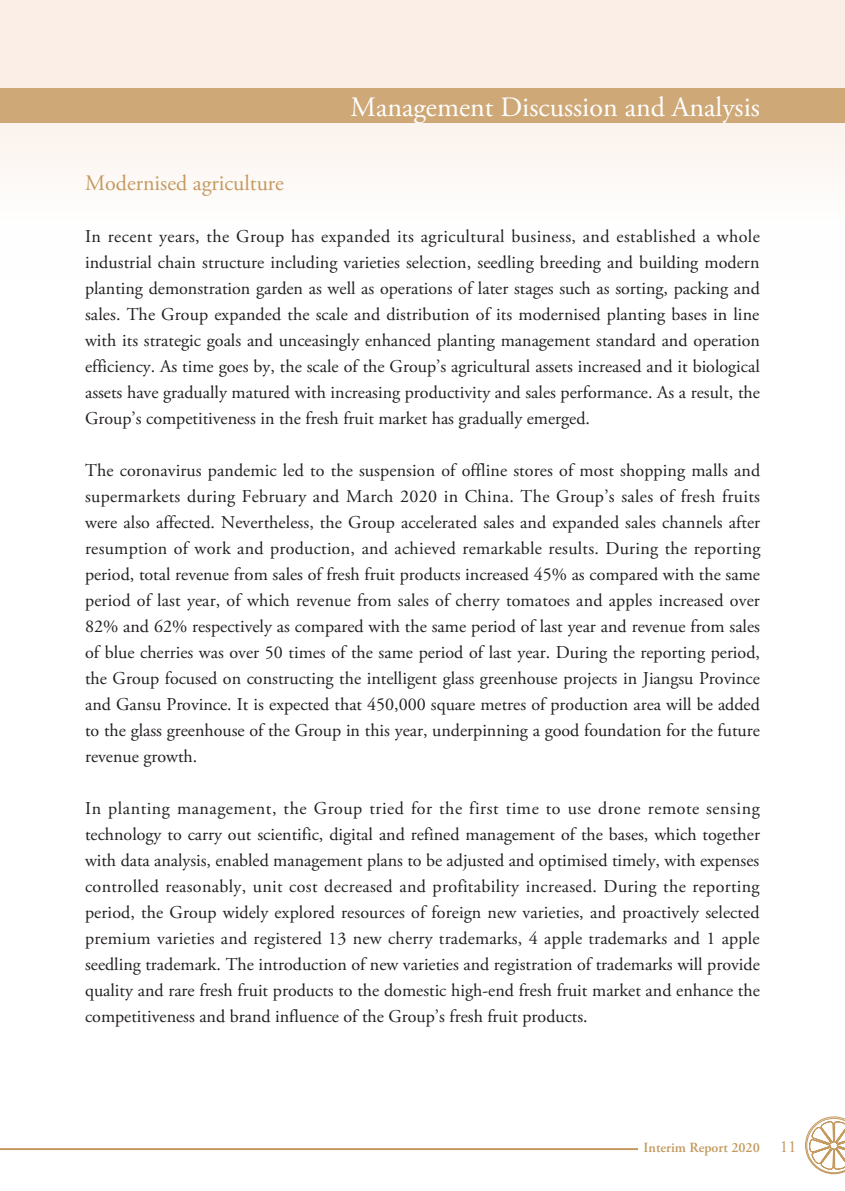
<style>
.page{position:relative;width:845px;height:1191px;background:#fff}
.page>*{position:absolute;margin:0;border:0;box-sizing:border-box;transform-origin:0 0}
.t1{font:28px "Adobe Garamond Pro";color:#fff}
.t2{font:22px "Adobe Garamond Pro";color:#c49a60}
.t3{font:18px/26px "Adobe Garamond Pro";color:#231f20;text-align:justify}
.t4{font:600 14px "Adobe Garamond Pro";color:#c49a60}
.s1{font-weight:400;font-size:17px}
</style>
<div class="page">
<div style="left:0;top:0;width:845px;height:278px;background:#fcf6f2"></div>
<div style="left:0;top:88px;width:845px;height:34px;background:#cfa877"></div>
<hr style="left:0;top:1148px;width:638px;height:2px;background:#c49a60">
<svg style="left:805px;top:1116px;width:40px;height:59px"></svg>
<h1 class="t1" style="left:350px;top:90px;width:411px">Management Discussion and Analysis</h1>
<p class="t2" style="left:85px;top:170px;width:200px">Modernised agriculture</p>
<p class="t3" style="left:85px;top:224px;width:676px">In recent years, the Group has expanded its agricultural business, and established a whole industrial chain structure including varieties selection, seedling breeding and building modern planting demonstration garden as well as operations of later stages such as sorting, packing and sales. The Group expanded the scale and distribution of its modernised planting bases in line with its strategic goals and unceasingly enhanced planting management standard and operation efficiency. As time goes by, the scale of the Group’s agricultural assets increased and it biological assets have gradually matured with increasing productivity and sales performance. As a result, the Group’s competitiveness in the fresh fruit market has gradually emerged.</p>
<p class="t3" style="left:85px;top:458px;width:677px">The coronavirus pandemic led to the suspension of offline stores of most shopping malls and supermarkets during February and March 2020 in China. The Group’s sales of fresh fruits were also affected. Nevertheless, the Group accelerated sales and expanded sales channels after resumption of work and production, and achieved remarkable results. During the reporting period, total revenue from sales of fresh fruit products increased 45% as compared with the same period of last year, of which revenue from sales of cherry tomatoes and apples increased over 82% and 62% respectively as compared with the same period of last year and revenue from sales of blue cherries was over 50 times of the same period of last year. During the reporting period, the Group focused on constructing the intelligent glass greenhouse projects in Jiangsu Province and Gansu Province. It is expected that 450,000 square metres of production area will be added to the glass greenhouse of the Group in this year, underpinning a good foundation for the future revenue growth.</p>
<p class="t3" style="left:85px;top:796px;width:676px">In planting management, the Group tried for the first time to use drone remote sensing technology to carry out scientific, digital and refined management of the bases, which together with data analysis, enabled management plans to be adjusted and optimised timely, with expenses controlled reasonably, unit cost decreased and profitability increased. During the reporting period, the Group widely explored resources of foreign new varieties, and proactively selected premium varieties and registered 13 new cherry trademarks, 4 apple trademarks and 1 apple seedling trademark. The introduction of new varieties and registration of trademarks will provide quality and rare fresh fruit products to the domestic high-end fresh fruit market and enhance the competitiveness and brand influence of the Group’s fresh fruit products.</p>
<p class="t4" style="left:643px;top:1139px;width:155px">Interim Report 2020 <span class="s1">11</span></p>
</div>
